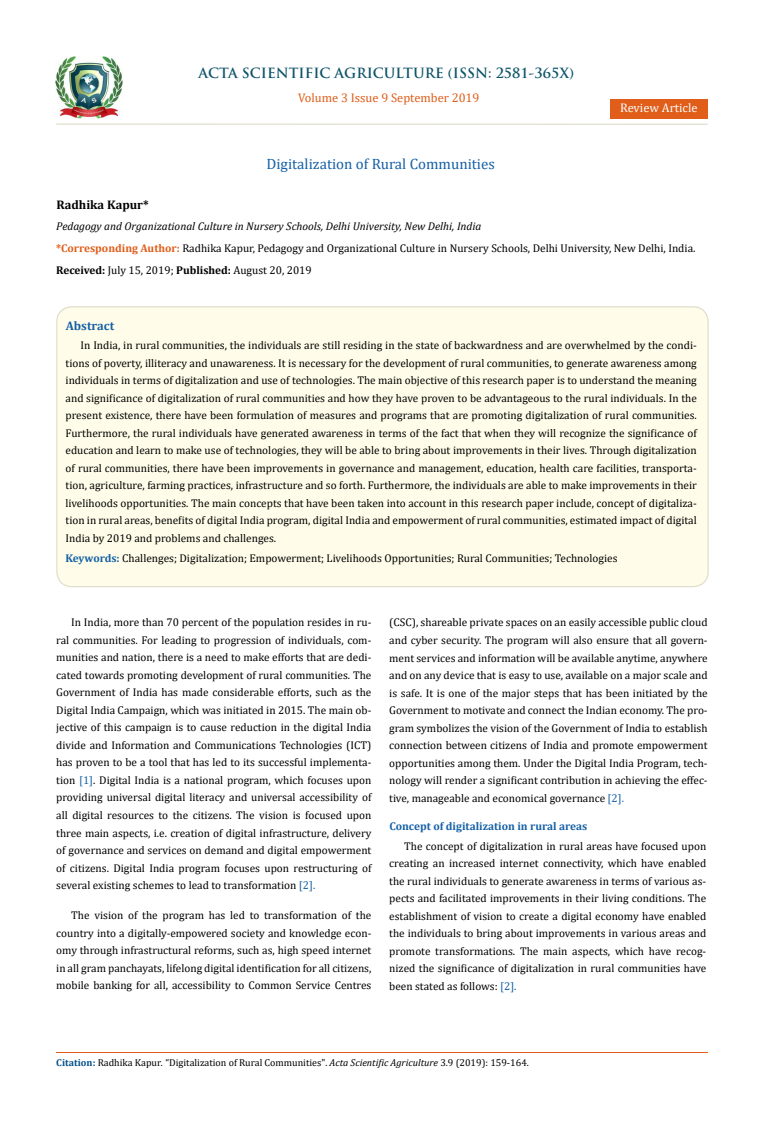
<style>
.page{position:relative;width:764px;height:1140px;background:#fff}
.page>*{position:absolute;margin:0;border:0;box-sizing:border-box;transform-origin:0 0}
.t1{font:15px "Cambria";color:#1560a6}
.t2{font:700 13.75px "Trajan Pro";color:#0e546a}
.t3{font:12.5px "Cambria";color:#e05d1a}
.t4{font:700 12.5px "Cambria";color:#000}
.t5{font:12.5px "Cambria";color:#fff}
.t6{font:700 12.5px "Cambria";color:#1560a6}
.t7{font:11.25px/17.5px "Cambria";color:#000;text-align:justify}
.t8{font:700 11.25px "Cambria";color:#1560a6}
.t9{font:10px "Cambria";color:#000}
.s1{font-style:italic}
.s2{font-weight:700;color:#e05d1a}
.s3{font-weight:700}
.s4{font-weight:700;color:#1560a6}
.s5{color:#1560a6}
.s6{font-weight:700;color:#035089}
</style>
<div class="page">
<img style="left:56px;top:57px;width:66px;height:61px">
<div style="left:610px;top:99px;width:97px;height:20px;background:#e05d1a"></div>
<div style="left:57px;top:307px;width:651px;height:280px;background:#fffde9;border-radius:15px"></div>
<hr style="left:56px;top:123px;width:651px;height:2px;background:#e0dfcd">
<hr style="left:56px;top:1053px;width:652px;height:1px;background:#e05d1a">
<p class="t2" style="left:199px;top:64px;width:377px">ACTA SCIENTIFIC AGRICULTURE (ISSN: 2581-365X)</p>
<p class="t3" style="left:298px;top:91px;width:183px">Volume 3 Issue 9 September 2019</p>
<h1 class="t1" style="left:266px;top:155px;width:230px">Digitalization of Rural Communities</h1>
<p class="t5" style="left:620px;top:100px;width:79px">Review Article</p>
<p class="t4" style="left:56px;top:196px;width:94px">Radhika Kapur*</p>
<p class="t7" style="left:56px;top:215px;width:641px;line-height:22.1px"><span class="s1">Pedagogy and Organizational Culture in Nursery Schools, Delhi University, New Delhi, India<br></span><span class="s2">*Corresponding Author:</span> Radhika Kapur, Pedagogy and Organizational Culture in Nursery Schools, Delhi University, New Delhi, India.</p>
<p class="t7" style="left:56px;top:261px;width:257px"><span class="s3">Received:</span> July 15, 2019; <span class="s3">Published:</span> August 20, 2019</p>
<p class="t6" style="left:66px;top:317px;width:50px">Abstract</p>
<p class="t7" style="left:66px;top:337px;width:633px;text-indent:15px">In India, in rural communities, the individuals are still residing in the state of backwardness and are overwhelmed by the condi&shy;tions of poverty, illiteracy and unawareness. It is necessary for the development of rural communities, to generate awareness among individuals in terms of digitalization and use of technologies. The main objective of this research paper is to understand the meaning and significance of digitalization of rural communities and how they have proven to be advantageous to the rural individuals. In the present existence, there have been formulation of measures and programs that are promoting digitalization of rural communities.<br>Furthermore, the rural individuals have generated awareness in terms of the fact that when they will recognize the significance of education and learn to make use of technologies, they will be able to bring about improvements in their lives. Through digitalization of rural communities, there have been improvements in governance and management, education, health care facilities, transporta&shy;tion, agriculture, farming practices, infrastructure and so forth. Furthermore, the individuals are able to make improvements in their livelihoods opportunities. The main concepts that have been taken into account in this research paper include, concept of digitaliza&shy;tion in rural areas, benefits of digital India program, digital India and empowerment of rural communities, estimated impact of digital India by 2019 and problems and challenges.</p>
<p class="t7" style="left:65px;top:549px;width:554px"><span class="s4">Keywords:</span> Challenges; Digitalization; Empowerment; Livelihoods Opportunities; Rural Communities; Technologies</p>
<p class="t7" style="left:56px;top:614px;width:317px;text-indent:15px">In India, more than 70 percent of the population resides in ru&shy;ral communities. For leading to progression of individuals, com&shy;munities and nation, there is a need to make efforts that are dedi&shy;cated towards promoting development of rural communities. The Government of India has made considerable efforts, such as the Digital India Campaign, which was initiated in 2015. The main ob&shy;jective of this campaign is to cause reduction in the digital India divide and Information and Communications Technologies (ICT) has proven to be a tool that has led to its successful implementa&shy;tion <span class="s5">[1]</span>. Digital India is a national program, which focuses upon providing universal digital literacy and universal accessibility of all digital resources to the citizens. The vision is focused upon three main aspects, i.e. creation of digital infrastructure, delivery of governance and services on demand and digital empowerment of citizens. Digital India program focuses upon restructuring of several existing schemes to lead to transformation <span class="s5">[2].</span></p>
<p class="t7" style="left:56px;top:906px;width:317px;text-indent:15px">The vision of the program has led to transformation of the country into a digitally-empowered society and knowledge econ&shy;omy through infrastructural reforms, such as, high speed internet in all gram panchayats, lifelong digital identification for all citizens, mobile banking for all, accessibility to Common Service Centres</p>
<p class="t7" style="left:389px;top:614px;width:320px">(CSC), shareable private spaces on an easily accessible public cloud and cyber security. The program will also ensure that all govern&shy;ment services and information will be available anytime, anywhere and on any device that is easy to use, available on a major scale and is safe. It is one of the major steps that has been initiated by the Government to motivate and connect the Indian economy. The pro&shy;gram symbolizes the vision of the Government of India to establish connection between citizens of India and promote empowerment opportunities among them. Under the Digital India Program, tech&shy;nology will render a significant contribution in achieving the effec&shy;tive, manageable and economical governance <span class="s5">[2].</span></p>
<p class="t8" style="left:389px;top:818px;width:199px">Concept of digitalization in rural areas</p>
<p class="t7" style="left:389px;top:837px;width:319px;text-indent:15px">The concept of digitalization in rural areas have focused upon creating an increased internet connectivity, which have enabled the rural individuals to generate awareness in terms of various as&shy;pects and facilitated improvements in their living conditions. The establishment of vision to create a digital economy have enabled the individuals to bring about improvements in various areas and promote transformations. The main aspects, which have recog&shy;nized the significance of digitalization in rural communities have been stated as follows: <span class="s5">[2].</span></p>
<p class="t9" style="left:56px;top:1057px;width:474px"><span class="s6">Citation:</span> Radhika Kapur<span class="s1">.</span> “Digitalization of Rural Communities". <span class="s1">Acta Scientific Agriculture</span> 3.9 (2019): 159-164.</p>
</div>
